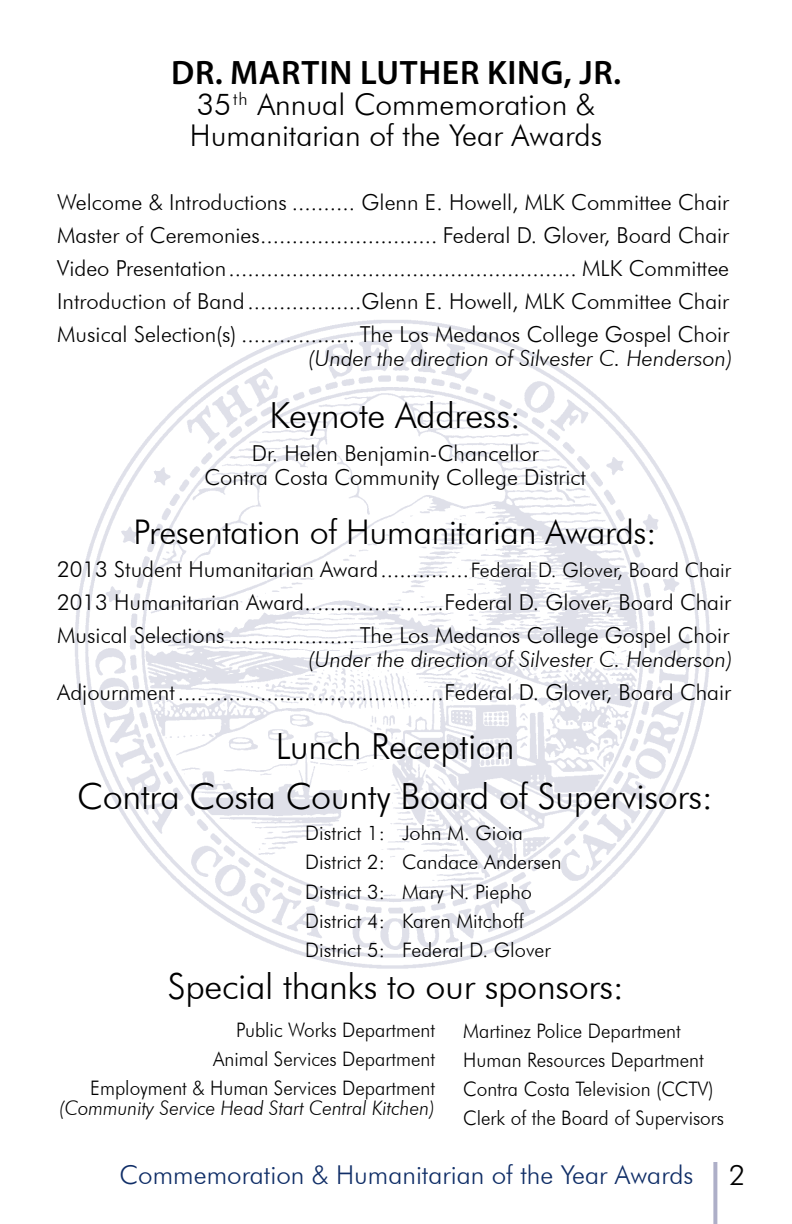
<style>
.page{position:relative;width:792px;height:1224px;background:#fff}
.page>*{position:absolute;margin:0;border:0;box-sizing:border-box;transform-origin:0 0}
.t1{font:300 36px/50px "Futura BT";letter-spacing:-.01em;color:#000;text-align:center}
.t2{font:300 34px "Futura BT";letter-spacing:-.01em;color:#000}
.t3{font:600 34px "Myriad Pro";letter-spacing:.02em;color:#000}
.t4{font:300 30px/31.2px "Futura BT";color:#000}
.t5{font:300 28px "Futura BT";color:#000}
.t6{font:300 26px "Futura BT";color:#102e67}
.t7{font:300 22px/33px "Futura BT";color:#000;text-align:justify}
.t8{font:italic 300 22px "Futura BT";color:#000}
.t9{font:300 20px/29px "Futura BT";color:#000;scale:.95 1}
.t10{font:300 20px/29.2px "Futura BT";color:#000}
.t11{font:italic 300 20px "Futura BT";color:#000;scale:.95 1}
.s1{font-size:20px}
</style>
<div class="page">
<svg style="left:713px;top:1162px;width:4px;height:62px"></svg>
<img style="left:75px;top:320px;width:635px;height:649px">
<h2 class="t3" style="left:171px;top:51px;width:451px">DR. MARTIN LUTHER KING, JR.</h2>
<h3 class="t4" style="left:190px;top:88px;width:414px">35<sup>th</sup> Annual Commemoration &amp;<br>Humanitarian of the Year Awards</h3>
<p class="t7" style="left:57px;top:186px;width:674px">Welcome &amp; Introductions .......... Glenn E. Howell, MLK Committee Chair Master of Ceremonies............................ Federal D. Glover, Board Chair Video Presentation....................................................... MLK Committee Introduction of Band..................Glenn E. Howell, MLK Committee Chair Musical Selection(s) .................. The Los Medanos College Gospel Choir</p>
<p class="t8" style="left:308px;top:345px;width:426px">(Under the direction of Silvester C. Henderson)</p>
<h1 class="t1" style="left:270px;top:390px;width:253px">Keynote Address:</h1>
<p class="t7" style="left:204px;top:441px;width:383px;line-height:24px;text-align:center">Dr. Helen Benjamin-Chancellor<br>Contra Costa Community College District</p>
<h2 class="t2" style="left:134px;top:511px;width:525px">Presentation of Humanitarian Awards:</h2>
<p class="t7" style="left:57px;top:553px;width:675px">2013 Student Humanitarian Award..............<span class="s1">Federal D. Glover, Board Chair </span>2013 Humanitarian Award......................Federal D. Glover, Board Chair Musical Selections .................... The Los Medanos College Gospel Choir</p>
<p class="t8" style="left:308px;top:646px;width:426px">(Under the direction of Silvester C. Henderson)</p>
<p class="t7" style="left:57px;top:676px;width:675px">Adjournment..........................................Federal D. Glover, Board Chair</p>
<h1 class="t1" style="left:77px;top:721px;width:637px">Lunch Reception<br>Contra Costa County Board of Supervisors:</h1>
<p class="t10" style="left:305px;top:818px;width:258px">District 1: John M. Gioia<br>District 2: Candace Andersen<br>District 3: Mary N. Piepho<br>District 4: Karen Mitchoff<br>District 5: Federal D. Glover</p>
<h1 class="t1" style="left:168px;top:961px;width:458px">Special thanks to our sponsors:</h1>
<p class="t9" style="left:463px;top:1017px;width:276px">Martinez Police Department<br>Human Resources Department<br>Contra Costa Television (CCTV)<br>Clerk of the Board of Supervisors</p>
<p class="t9" style="left:90px;top:1015px;width:365px;text-align:right">Public Works Department<br>Animal Services Department<br>Employment &amp; Human Services Department</p>
<p class="t11" style="left:59px;top:1096px;width:397px">(Community Service Head Start Central Kitchen)</p>
<p class="t6" style="left:120px;top:1159px;width:575px">Commemoration &amp; Humanitarian of the Year Awards</p>
<p class="t5" style="left:729px;top:1158px;width:18px">2</p>
</div>
